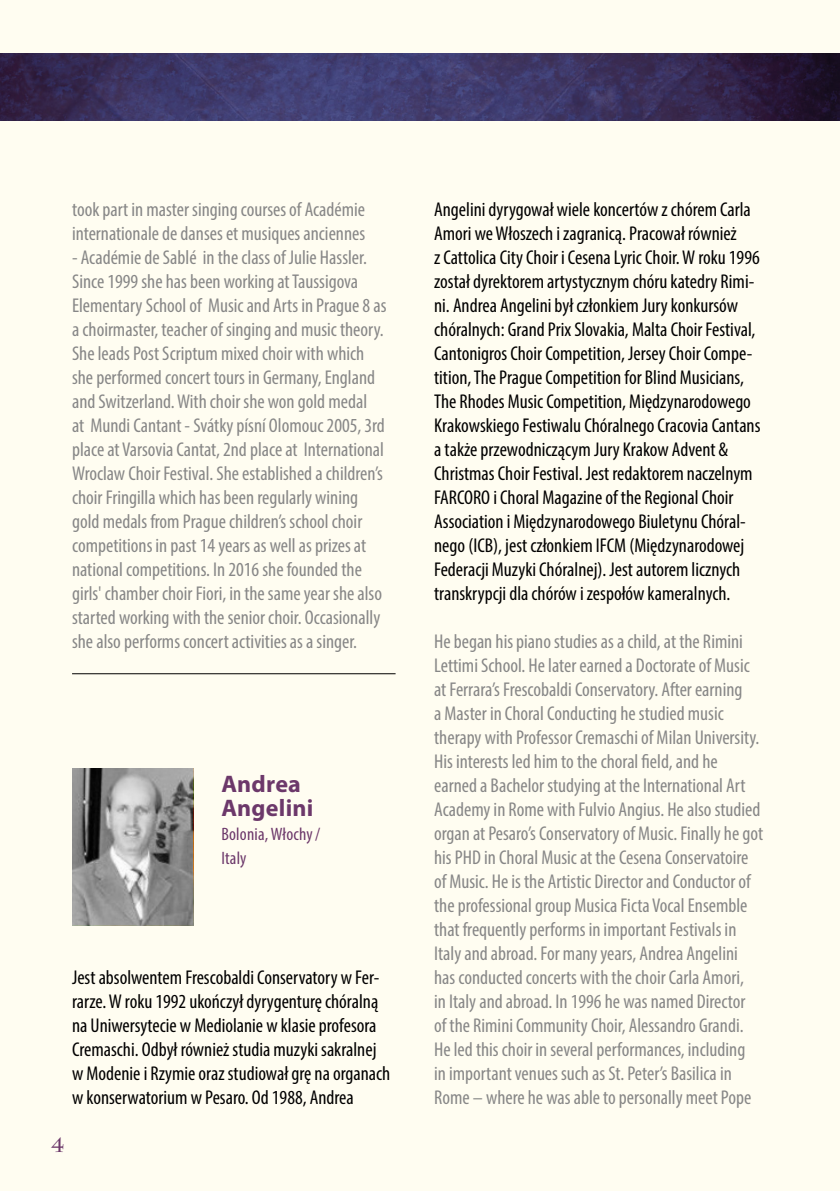
<style>
.page{position:relative;width:840px;height:1191px;background:#fff}
.page>*{position:absolute;margin:0;border:0;box-sizing:border-box;transform-origin:0 0}
.jury_nazwiska{font:700 24px/24px "Myriad Pro";letter-spacing:.01em;color:#6c386a}
.jury{font:condensed 20px/24px "Myriad Pro";color:#000}
.jury_eng{font:condensed 20px/24px "Myriad Pro";color:#878787}
.jury-2{font:condensed 20px/24px "Myriad Pro";color:#878787}
.t1{font:700 20px "Charlemagne Std";color:#6c386a}
.jury_nazwiska-2{font:condensed 18px/24px "Myriad Pro";letter-spacing:.01em;color:#6c386a}
</style>
<div class="page">
<div style="left:0;top:0;width:839px;height:1191px;background:#fffdf1"></div>
<img style="left:0;top:54px;width:840px;height:66px">
<hr style="left:72px;top:673px;width:323px;height:1px;background:#000">
<svg style="left:72px;top:768px;width:121px;height:157px;background:#8f8f8f"></svg>
<p class="jury-2" style="left:72px;top:197px;width:294px">took part in master singing courses of Académie internationale de danses et musiques anciennes</p>
<p class="jury-2" style="left:72px;top:245px;width:316px">- Académie de Sablé in the class of Julie Hassler.<br>Since 1999 she has been working at Taussigova Elementary School of Music and Arts in Prague 8 as a choirmaster, teacher of singing and music theory.<br>She leads Post Scriptum mixed choir with which she performed concert tours in Germany, England and Switzerland. With choir she won gold medal<br>at Mundi Cantant - Svátky písní Olomouc 2005, 3rd place at Varsovia Cantat, 2nd place at International Wroclaw Choir Festival. She established a children’s choir Fringilla which has been regularly wining gold medals from Prague children’s school choir competitions in past 14 years as well as prizes at national competitions. In 2016 she founded the girls' chamber choir Fiori, in the same year she also started working with the senior choir. Occasionally she also performs concert activities as a singer.</p>
<p class="jury_nazwiska" style="left:221px;top:771px;width:93px">Andrea<br>Angelini</p>
<p class="jury_nazwiska-2" style="left:221px;top:822px;width:100px">Bolonia, Włochy/<br>Italy</p>
<p class="jury" style="left:72px;top:965px;width:319px">Jest absolwentem Frescobaldi Conservatory w Fer&shy;rarze. W roku 1992 ukończył dyrygenturę chóralną na Uniwersytecie w Mediolanie w klasie profesora Cremaschi. Odbył również studia muzyki sakralnej w Modenie i Rzymie oraz studiował grę na organach w konserwatorium w Pesaro. Od 1988, Andrea</p>
<p class="t1" style="left:51px;top:1133px;width:14px">4</p>
<p class="jury" style="left:434px;top:197px;width:327px">Angelini dyrygował wiele koncertów z chórem Carla Amori we Włoszech i zagranicą. Pracował również<br>z Cattolica City Choir i Cesena Lyric Choir. W roku 1996 został dyrektorem artystycznym chóru katedry Rimi&shy;ni. Andrea Angelini był członkiem Jury konkursów chóralnych: Grand Prix Slovakia, Malta Choir Festival, Cantonigros Choir Competition, Jersey Choir Compe&shy;tition, The Prague Competition for Blind Musicians, The Rhodes Music Competition, Międzynarodowego Krakowskiego Festiwalu Chóralnego Cracovia Cantans a także przewodniczącym Jury Krakow Advent &amp; Christmas Choir Festival. Jest redaktorem naczelnym FARCORO i Choral Magazine of the Regional Choir Association i Międzynarodowego Biuletynu Chóral&shy;nego (ICB), jest członkiem IFCM (Międzynarodowej Federacji Muzyki Chóralnej). Jest autorem licznych transkrypcji dla chórów i zespołów kameralnych.</p>
<p class="jury_eng" style="left:434px;top:629px;width:330px">He began his piano studies as a child, at the Rimini Lettimi School. He later earned a Doctorate of Music at Ferrara’s Frescobaldi Conservatory. After earning<br>a Master in Choral Conducting he studied music therapy with Professor Cremaschi of Milan University.<br>His interests led him to the choral field, and he earned a Bachelor studying at the International Art Academy in Rome with Fulvio Angius. He also studied organ at Pesaro’s Conservatory of Music. Finally he got his PHD in Choral Music at the Cesena Conservatoire of Music. He is the Artistic Director and Conductor of the professional group Musica Ficta Vocal Ensemble that frequently performs in important Festivals in Italy and abroad. For many years, Andrea Angelini has conducted concerts with the choir Carla Amori,<br>in Italy and abroad. In 1996 he was named Director<br>of the Rimini Community Choir, Alessandro Grandi.<br>He led this choir in several performances, including<br>in important venues such as St. Peter’s Basilica in Rome – where he was able to personally meet Pope</p>
</div>
